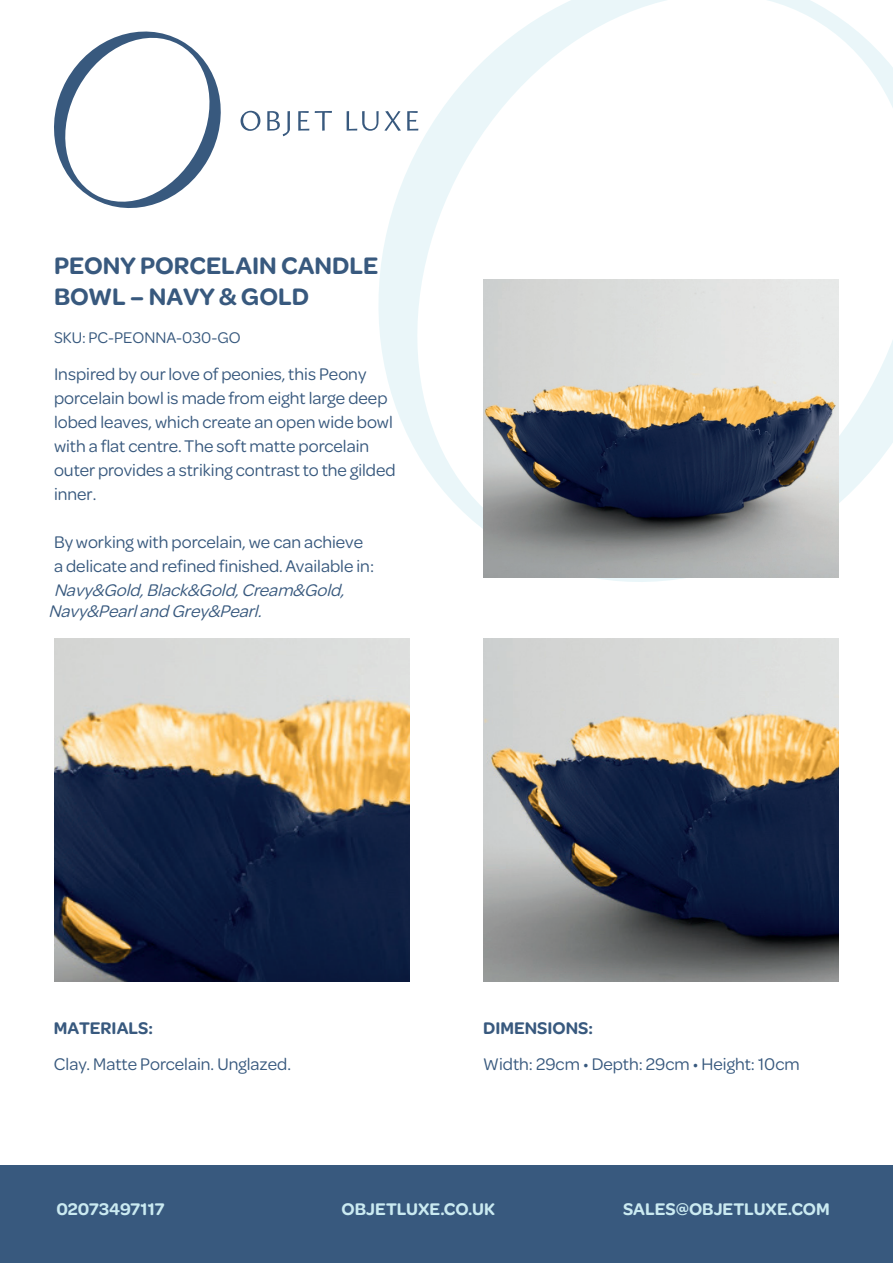
<style>
.page{position:relative;width:893px;height:1263px;background:#fff}
.page>*{position:absolute;margin:0;border:0;box-sizing:border-box;transform-origin:0 0}
.t1{font:600 25.5px/30.6px "Omnes";color:#38597e}
.t2{font:18px/24px "Omnes";color:#38597e}
.t3{font:italic 18px/21.6px "Omnes";color:#38597e}
.t4{font:600 18px "Omnes";color:#caeaf1}
.t5{font:600 18px "Omnes";color:#38597e}
.t6{font:16.5px "Omnes";color:#38597e}
</style>
<div class="page">
<svg style="left:378px;top:0;width:515px;height:582px"></svg>
<div style="left:0;top:1166px;width:893px;height:97px;background:#38597e"></div>
<svg style="left:241px;top:111px;width:19px;height:20px"></svg>
<svg style="left:267px;top:111px;width:23px;height:25px"></svg>
<svg style="left:298px;top:111px;width:11px;height:20px"></svg>
<svg style="left:315px;top:111px;width:17px;height:20px"></svg>
<svg style="left:347px;top:111px;width:54px;height:20px"></svg>
<svg style="left:407px;top:111px;width:11px;height:20px"></svg>
<svg style="left:54px;top:31px;width:167px;height:177px"></svg>
<img style="left:483px;top:279px;width:356px;height:298px">
<img style="left:483px;top:639px;width:356px;height:342px">
<img style="left:54px;top:639px;width:356px;height:342px">
<h1 class="t1" style="left:54px;top:249px;width:326px">PEONY PORCELAIN CANDLE<br>BOWL – NAVY &amp; GOLD</h1>
<p class="t6" style="left:54px;top:326px;width:188px">SKU: PC-PEONNA-030-GO</p>
<p class="t2" style="left:54px;top:361px;width:343px">Inspired by our love of peonies, this Peony porcelain bowl is made from eight large deep lobed leaves,which create an openwide bowl with a flat centre.The soft matte porcelain outer provides a striking contrast to the gilded inner.</p>
<p class="t2" style="left:54px;top:529px;width:322px">Byworkingwith porcelain,we can achieve a delicate and refined finished. Available in:</p>
<p class="t3" style="left:49px;top:578px;width:302px">Navy&amp;Gold,Black&amp;Gold, Cream&amp;Gold,<br>Navy&amp;PearlandGrey&amp;Pearl.</p>
<p class="t5" style="left:54px;top:1015px;width:100px">MATERIALS:</p>
<p class="t5" style="left:483px;top:1015px;width:111px">DIMENSIONS:</p>
<p class="t2" style="left:54px;top:1051px;width:239px">Clay. Matte Porcelain. Unglazed.</p>
<p class="t2" style="left:483px;top:1051px;width:318px">Width: 29cm • Depth: 29cm • Height: 10cm</p>
<p class="t4" style="left:56px;top:1196px;width:110px">02073497117</p>
<p class="t4" style="left:342px;top:1196px;width:155px">OBJETLUXE.CO.UK</p>
<p class="t4" style="left:623px;top:1196px;width:208px">SALES@OBJETLUXE.COM</p>
</div>
